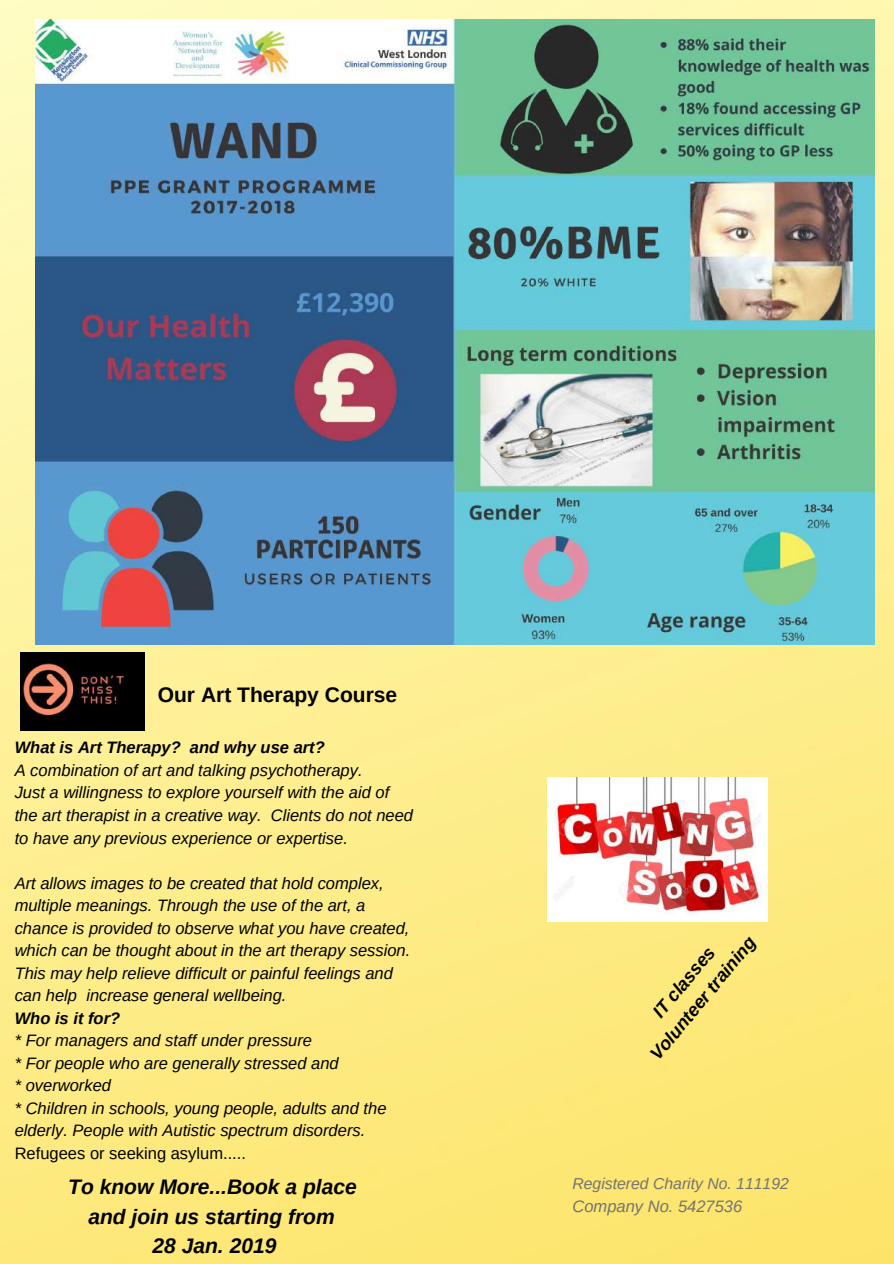
<style>
.page{position:relative;width:894px;height:1264px;background:#fff}
.page>*{position:absolute;margin:0;border:0;box-sizing:border-box;transform-origin:0 0}
.t1{font:italic 700 21px/29.2px "Arimo";color:#000;text-align:center}
.t2{font:700 21px "Arimo";color:#000}
.t3{font:italic 700 18px/24.8px "Arimo";color:#000;text-align:center}
.t4{font:italic 16.5px/22.5px "Arimo";color:#000}
.t5{font:italic 700 16.5px "Arimo";color:#000}
.t6{font:16.5px "Arimo";color:#000}
.t7{font:italic 16.5px "Arimo";color:#737373}
.t8{font:italic 15.75px "Arimo";color:#737373}
</style>
<div class="page">
<img style="left:0;top:0;width:893px;height:1263px">
<img style="left:547px;top:777px;width:220px;height:144px">
<img style="left:35px;top:19px;width:839px;height:625px">
<img style="left:20px;top:653px;width:124px;height:77px">
<p class="t2" style="left:158px;top:683px;width:241px">Our Art Therapy Course</p>
<p class="t5" style="left:15px;top:738px;width:311px">What is Art Therapy? and why use art?</p>
<p class="t4" style="left:15px;top:759px;width:400px">A combination of art and talking psychotherapy.<br>Just a willingness to explore yourself with the aid of the art therapist in a creative way. Clients do not need to have any previous experience or expertise.</p>
<p class="t4" style="left:15px;top:871px;width:397px">Art allows images to be created that hold complex, multiple meanings. Through the use of the art, a chance is provided to observe what you have created, which can be thought about in the art therapy session.<br>This may help relieve difficult or painful feelings and can help increase general wellbeing.</p>
<p class="t5" style="left:15px;top:1008px;width:107px">Who is it for?</p>
<p class="t4" style="left:15px;top:1029px;width:373px">* For managers and staff under pressure<br>* For people who are generally stressed and<br>* overworked<br>* Children in schools, young people, adults and the elderly. People with Autistic spectrum disorders.</p>
<p class="t6" style="left:15px;top:1143px;width:233px">Refugees or seeking asylum.....</p>
<p class="t1" style="left:68px;top:1172px;width:290px">To know More...Book a place and join us starting from<br>28 Jan. 2019</p>
<p class="t3" style="left:624px;top:1033px;width:155px;rotate:-50deg">IT classes<br>Volunteer training</p>
<p class="t8" style="left:572px;top:1174px;width:218px">Registered Charity No. 111192</p>
<p class="t7" style="left:572px;top:1196px;width:171px">Company No. 5427536</p>
</div>
